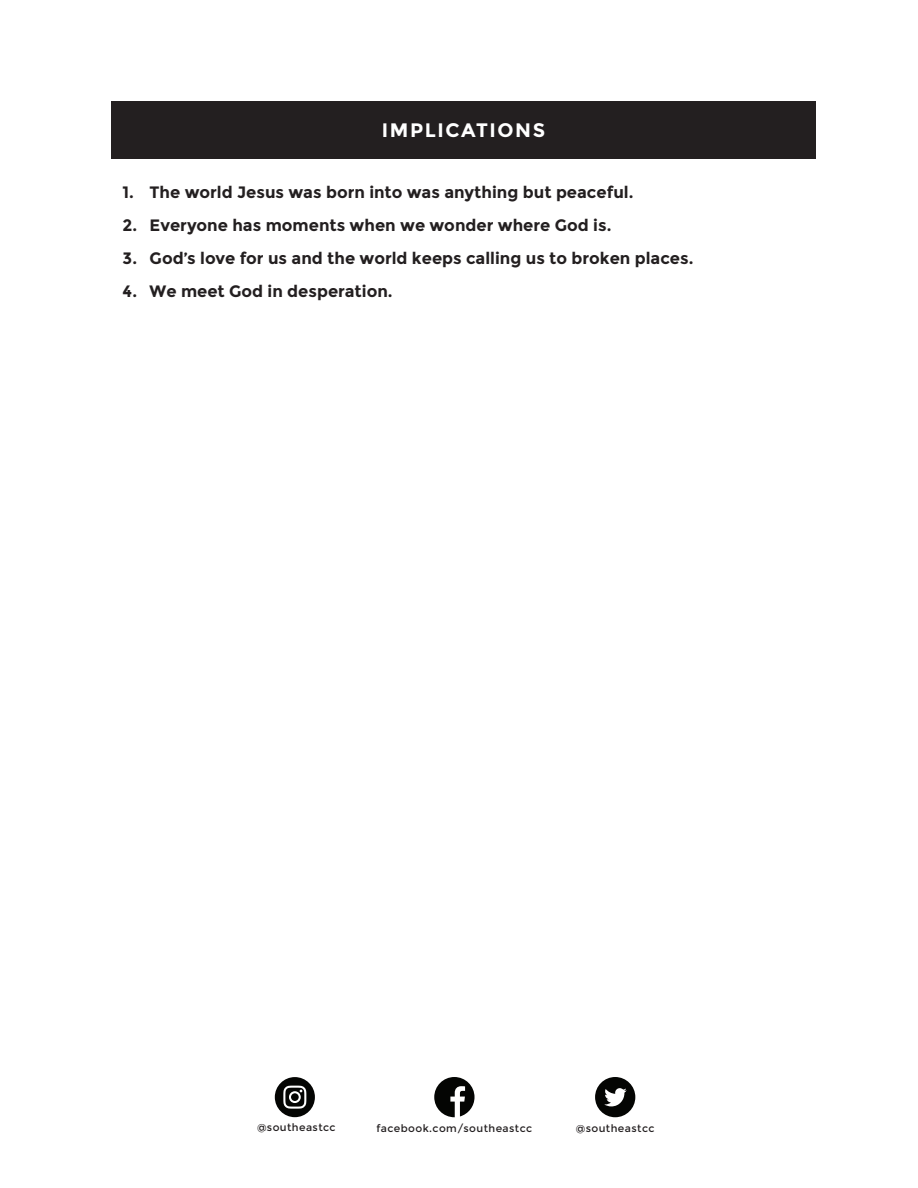
<style>
.page{position:relative;width:918px;height:1188px;background:#fff}
.page>*{position:absolute;margin:0;border:0;box-sizing:border-box;transform-origin:0 0}
.t1{font:700 19.5px "Montserrat";letter-spacing:.08em;color:#fff}
.t2{font:700 16.5px "Montserrat";color:#231f20}
.t3{font:10.5px "Montserrat";letter-spacing:.04em;color:#231f20}
</style>
<div class="page">
<svg style="left:275px;top:1077px;width:40px;height:40px"></svg>
<svg style="left:434px;top:1077px;width:41px;height:40px"></svg>
<svg style="left:595px;top:1077px;width:40px;height:40px"></svg>
<div style="left:111px;top:102px;width:705px;height:57px;background:#231f20"></div>
<p class="t1" style="left:382px;top:118px;width:165px">IMPLICATIONS</p>
<p class="t2" style="left:123px;top:182px;width:512px">1. The world Jesus was born into was anything but peaceful.</p>
<p class="t2" style="left:123px;top:215px;width:490px">2. Everyone has moments when we wonder where God is.</p>
<p class="t2" style="left:123px;top:248px;width:572px">3. God’s love for us and the world keeps calling us to broken places.</p>
<p class="t2" style="left:123px;top:281px;width:272px">4. We meet God in desperation.</p>
<p class="t3" style="left:257px;top:1121px;width:80px">@southeastcc</p>
<p class="t3" style="left:376px;top:1122px;width:157px">facebook.com/southeastcc</p>
<p class="t3" style="left:576px;top:1122px;width:80px">@southeastcc</p>
</div>
